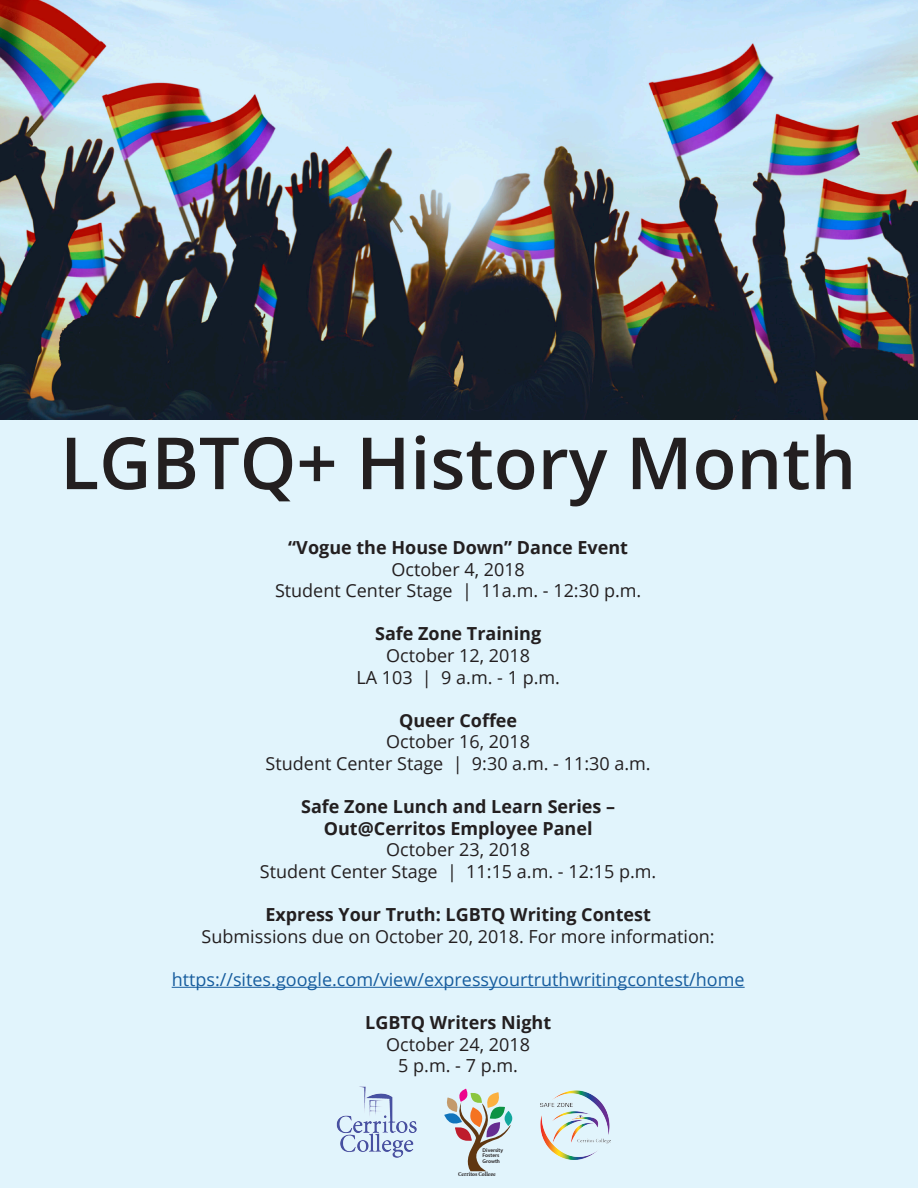
<style>
.page{position:relative;width:918px;height:1188px;background:#e1f4fc}
.page>*{position:absolute;margin:0;border:0;box-sizing:border-box;transform-origin:0 0}
.t1{font:600 72px "Open Sans";color:#231f20}
.t2{font:18px/21.6px "Open Sans";color:#231f20;text-align:center}
.t3{font:700 18px/21.6px "Open Sans";color:#231f20;text-align:center}
.t4{font:18px "Open Sans";color:#175d9e}
.t5{font:700 condensed 6.15px "Minion";letter-spacing:-.005em;color:#231f20}
.t6{font:600 5.4px/5.4px "Myriad Pro";color:#231f20}
.s1{font-weight:700}
</style>
<div class="page">
<img style="left:0;top:0;width:918px;height:419px">
<hr style="left:172px;top:987px;width:573px;height:1px;background:#175d9e">
<img style="left:336px;top:1086px;width:81px;height:72px">
<img style="left:540px;top:1090px;width:70px;height:69px">
<svg style="left:444px;top:1089px;width:69px;height:82px"></svg>
<p class="t1" style="left:60px;top:414px;width:798px">LGBTQ+ History Month</p>
<p class="t3" style="left:288px;top:536px;width:341px">“Vogue the House Down” Dance Event</p>
<p class="t2" style="left:391px;top:558px;width:135px">October 4, 2018</p>
<p class="t2" style="left:275px;top:579px;width:368px">Student Center Stage | 11a.m. - 12:30 p.m.</p>
<p class="t3" style="left:375px;top:623px;width:168px">Safe Zone Training</p>
<p class="t2" style="left:386px;top:644px;width:145px">October 12, 2018</p>
<p class="t2" style="left:356px;top:666px;width:205px">LA 103 | 9 a.m. - 1 p.m.</p>
<p class="t3" style="left:399px;top:709px;width:120px">Queer Coffee</p>
<p class="t2" style="left:386px;top:731px;width:145px">October 16, 2018</p>
<p class="t2" style="left:266px;top:752px;width:387px">Student Center Stage | 9:30 a.m. - 11:30 a.m.</p>
<p class="t3" style="left:301px;top:795px;width:315px">Safe Zone Lunch and Learn Series –<br>Out@Cerritos Employee Panel</p>
<p class="t2" style="left:386px;top:839px;width:145px">October 23, 2018</p>
<p class="t2" style="left:260px;top:860px;width:398px">Student Center Stage | 11:15 a.m. - 12:15 p.m.</p>
<p class="t2" style="left:202px;top:903px;width:515px"><span class="s1">Express Your Truth: LGBTQ Writing Contest<br></span>Submissions due on October 20, 2018. For more information:</p>
<p class="t4" style="left:172px;top:967px;width:574px">https://sites.google.com/view/expressyourtruthwritingcontest/home</p>
<p class="t3" style="left:365px;top:1011px;width:187px">LGBTQ Writers Night</p>
<p class="t2" style="left:386px;top:1033px;width:145px">October 24, 2018</p>
<p class="t2" style="left:398px;top:1055px;width:121px">5 p.m. - 7 p.m.</p>
<p class="t6" style="left:483px;top:1147px;width:22px">Diversity<br>Fosters<br>Growth</p>
<p class="t5" style="left:458px;top:1171px;width:39px">Cerritos College</p>
</div>
